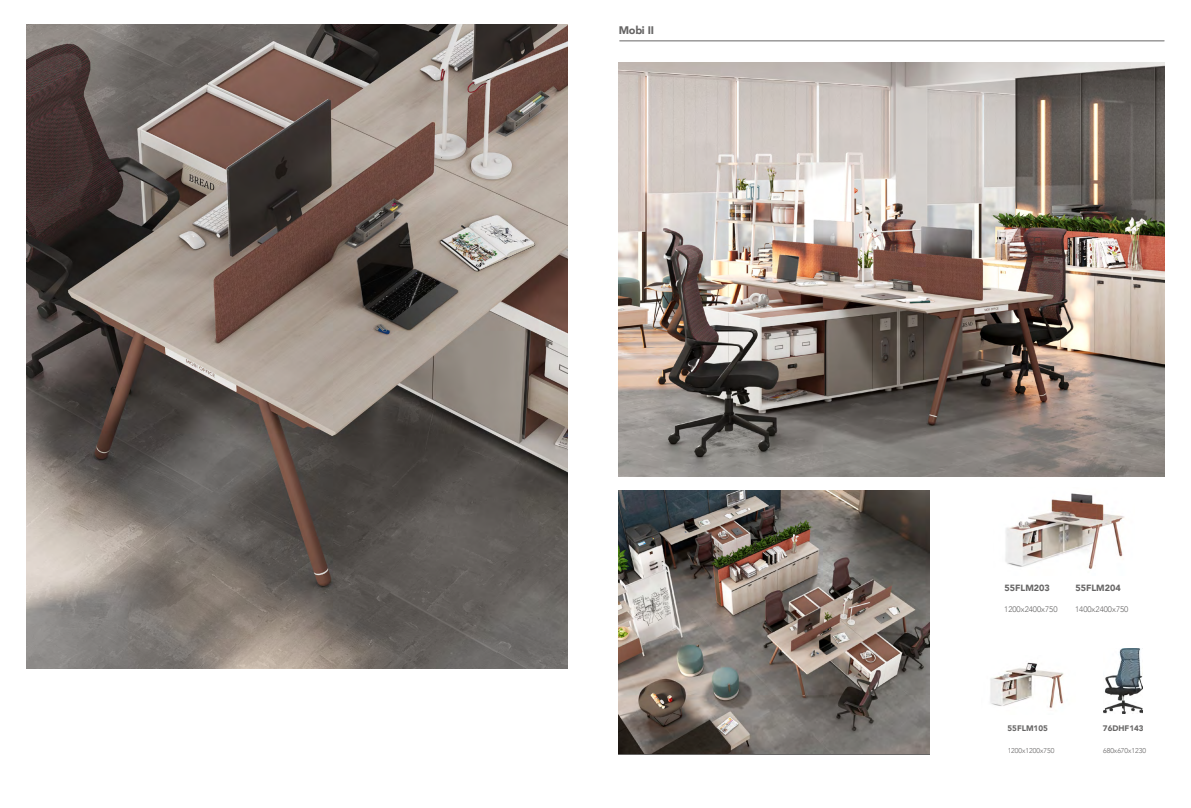
<style>
.page{position:relative;width:1191px;height:808px;background:#fff}
.page>*{position:absolute;margin:0;border:0;box-sizing:border-box;transform-origin:0 0}
.t1{font:900 11px "Avenir";letter-spacing:-.03em;color:#666565}
.t2{font:900 9px "Avenir";color:#666565}
.t3{font:300 8px "Avenir";color:#666565}
.t4{font:900 8px "Avenir";color:#666565}
.t5{font:300 7px "Avenir";color:#666565}
</style>
<div class="page">
<img style="left:26px;top:24px;width:542px;height:644px">
<hr style="left:619px;top:41px;width:545px;height:1px;background:#666565">
<img style="left:618px;top:63px;width:546px;height:413px">
<img style="left:618px;top:490px;width:311px;height:264px">
<img style="left:1103px;top:648px;width:39px;height:65px">
<img style="left:1005px;top:493px;width:120px;height:76px">
<img style="left:990px;top:662px;width:74px;height:47px">
<h1 class="t1" style="left:619px;top:21px;width:37px">Mobi II</h1>
<p class="t2" style="left:1004px;top:580px;width:47px">55FLM203</p>
<p class="t3" style="left:1004px;top:604px;width:55px">1200x2400x750</p>
<p class="t2" style="left:1075px;top:580px;width:47px">55FLM204</p>
<p class="t3" style="left:1075px;top:604px;width:55px">1400x2400x750</p>
<p class="t4" style="left:1007px;top:721px;width:42px">55FLM105</p>
<p class="t5" style="left:1007px;top:746px;width:48px">1200x1200x750</p>
<p class="t4" style="left:1103px;top:721px;width:42px">76DHF143</p>
<p class="t5" style="left:1103px;top:746px;width:45px">680x670x1230</p>
</div>
